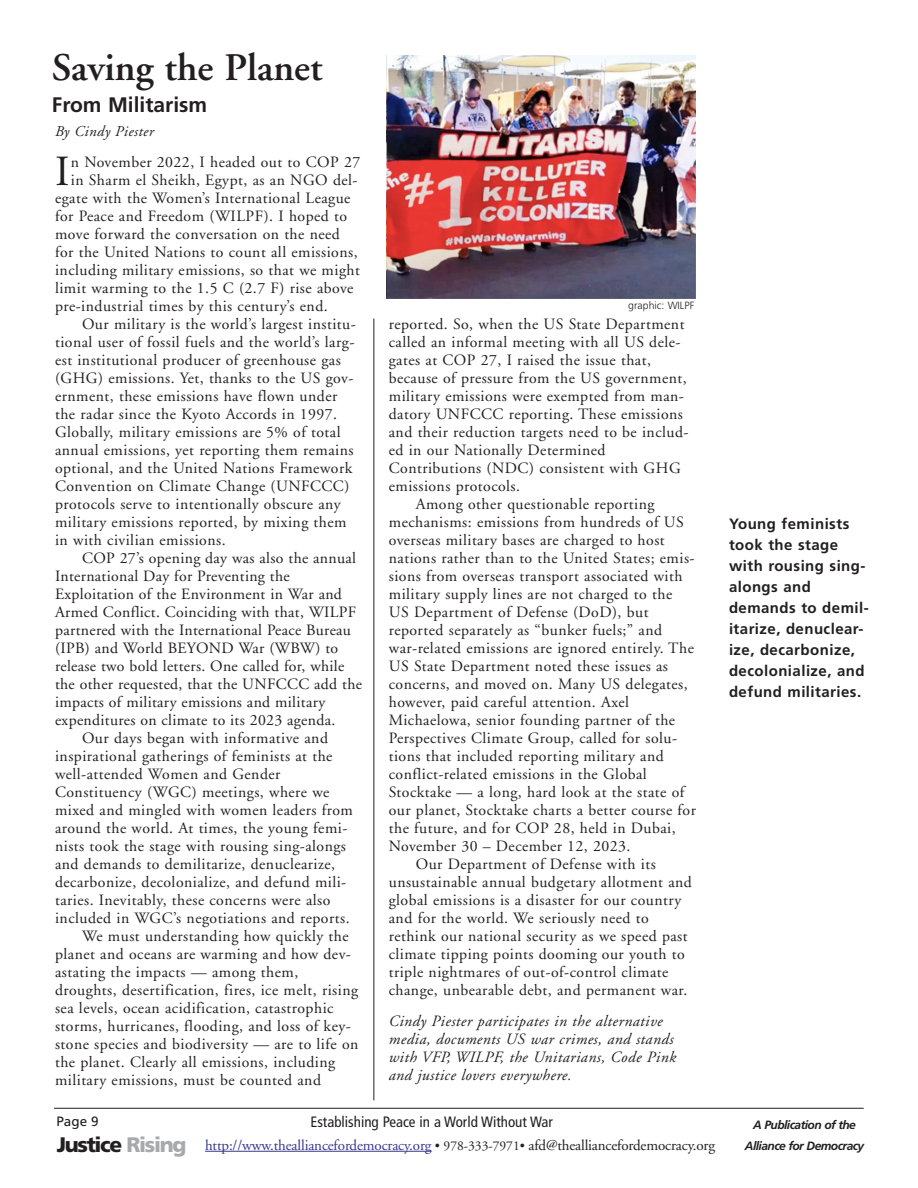
<style>
.page{position:relative;width:918px;height:1188px;background:#fff}
.page>*{position:absolute;margin:0;border:0;box-sizing:border-box;transform-origin:0 0}
.Drop_Cap{font:42.9px "Adobe Garamond";color:#231f20}
.Headline{font:600 39px "Adobe Garamond";color:#231f20}
.Small_Headline{font:700 21px "Frutiger LT Std";color:#231f20}
.t1{font:900 21px "Frutiger LT Std";letter-spacing:-.065em;color:#231f20}
.body_text{font:15.75px/18px "Adobe Garamond";letter-spacing:.03em;color:#231f20}
.Drop_Cap-2{font:15.75px "Adobe Garamond";letter-spacing:.03em;color:#231f20}
.Author_Bio{font:italic 15.75px/18px "Adobe Garamond";letter-spacing:.03em;color:#231f20}
.Sidebar_Quotes{font:700 15px/21px "Frutiger LT Std";letter-spacing:.03em;color:#231f20}
.t2{font:15px "Adobe Garamond";letter-spacing:-.01em;color:#38378d}
.t3{font:condensed 15px "Frutiger LT Std";color:#231f20}
.Author{font:italic 15px "Adobe Garamond";letter-spacing:.03em;color:#231f20}
.t4{font:13.5px "Frutiger LT Std";color:#231f20}
.t5{font:italic 700 12px "Frutiger LT Std";letter-spacing:-.045em;color:#231f20}
.Photo_credit{font:300 10.5px "Frutiger LT Std";color:#231f20}
.s1{color:#a8a9ad}
.s2{font-size:13.5px;color:#231f20}
.s3{color:#231f20}
</style>
<div class="page">
<hr style="left:54px;top:1108px;width:810px;height:1px;background:#231f20">
<hr style="left:205px;top:1151px;width:226px;height:1px;background:#38378d">
<img style="left:386px;top:55px;width:309px;height:243px">
<hr style="left:374px;top:319px;width:1px;height:781px;background:#231f20">
<p class="Headline" style="left:52px;top:47px;width:272px">Saving the Planet</p>
<p class="Small_Headline" style="left:52px;top:92px;width:157px">From Militarism</p>
<p class="Author" style="left:55px;top:123px;width:100px">By Cindy Piester</p>
<p class="Drop_Cap" style="left:55px;top:149px;width:16px">I</p>
<p class="Drop_Cap-2" style="left:71px;top:154px;width:291px">n November 2022, I headed out to COP 27</p>
<p class="Drop_Cap-2" style="left:71px;top:172px;width:288px">in Sharm el Sheikh, Egypt, as an NGO del-</p>
<p class="Drop_Cap-2" style="left:55px;top:190px;width:297px">egate with the Women’s International League</p>
<p class="Drop_Cap-2" style="left:55px;top:208px;width:294px">for Peace and Freedom (WILPF). I hoped to</p>
<p class="Drop_Cap-2" style="left:55px;top:226px;width:286px">move forward the conversation on the need</p>
<p class="Drop_Cap-2" style="left:55px;top:244px;width:304px">for the United Nations to count all emissions,</p>
<p class="Drop_Cap-2" style="left:55px;top:262px;width:306px">including military emissions, so that we might</p>
<p class="Drop_Cap-2" style="left:55px;top:280px;width:300px">limit warming to the 1.5 C (2.7 F) rise above</p>
<p class="Drop_Cap-2" style="left:55px;top:298px;width:274px">pre-industrial times by this century’s end.</p>
<p class="body_text" style="left:55px;top:316px;width:302px;text-indent:27px">Our military is the world’s largest institu&shy;tional user of fossil fuels and the world’s larg&shy;est institutional producer of greenhouse gas (GHG) emissions. Yet, thanks to the US gov&shy;ernment, these emissions have flown under the radar since the Kyoto Accords in 1997.<br>Globally, military emissions are 5% of total annual emissions, yet reporting them remains optional, and the United Nations Framework Convention on Climate Change (UNFCCC) protocols serve to intentionally obscure any military emissions reported, by mixing them in with civilian emissions.</p>
<p class="body_text" style="left:55px;top:550px;width:309px;text-indent:27px">COP 27’s opening day was also the annual International Day for Preventing the Exploitation of the Environment in War and Armed Conflict. Coinciding with that, WILPF partnered with the International Peace Bureau (IPB) and World BEYOND War (WBW) to release two bold letters. One called for, while the other requested, that the UNFCCC add the impacts of military emissions and military expenditures on climate to its 2023 agenda.</p>
<p class="body_text" style="left:55px;top:730px;width:299px;text-indent:27px">Our days began with informative and inspirational gatherings of feminists at the well-attended Women and Gender Constituency (WGC) meetings, where we mixed and mingled with women leaders from around the world. At times, the young femi&shy;nists took the stage with rousing sing-alongs and demands to demilitarize, denuclearize, decarbonize, decolonialize, and defund mili&shy;taries. Inevitably, these concerns were also included in WGC’s negotiations and reports.</p>
<p class="body_text" style="left:55px;top:928px;width:305px;text-indent:27px">We must understanding how quickly the planet and oceans are warming and how dev&shy;astating the impacts — among them, droughts, desertification, fires, ice melt, rising sea levels, ocean acidification, catastrophic storms, hurricanes, flooding, and loss of key&shy;stone species and biodiversity — are to life on the planet. Clearly all emissions, including military emissions, must be counted and</p>
<p class="Photo_credit" style="left:628px;top:299px;width:68px">graphic: WILPF</p>
<p class="body_text" style="left:389px;top:315px;width:301px">reported. So, when the US State Department called an informal meeting with all US dele&shy;gates at COP 27, I raised the issue that, because of pressure from the US government, military emissions were exempted from man&shy;datory UNFCCC reporting. These emissions and their reduction targets need to be includ&shy;ed in our Nationally Determined Contributions (NDC) consistent with GHG emissions protocols.</p>
<p class="body_text" style="left:389px;top:495px;width:309px;text-indent:27px">Among other questionable reporting mechanisms: emissions from hundreds of US overseas military bases are charged to host nations rather than to the United States; emis&shy;sions from overseas transport associated with military supply lines are not charged to the US Department of Defense (DoD), but reported separately as “bunker fuels;” and war-related emissions are ignored entirely. The US State Department noted these issues as concerns, and moved on. Many US delegates, however, paid careful attention. Axel Michaelowa, senior founding partner of the Perspectives Climate Group, called for solu&shy;tions that included reporting military and conflict-related emissions in the Global Stocktake — a long, hard look at the state of our planet, Stocktake charts a better course for the future, and for COP 28, held in Dubai, November 30 – December 12, 2023.</p>
<p class="body_text" style="left:389px;top:855px;width:305px;text-indent:27px">Our Department of Defense with its unsustainable annual budgetary allotment and global emissions is a disaster for our country and for the world. We seriously need to rethink our national security as we speed past climate tipping points dooming our youth to triple nightmares of out-of-control climate change, unbearable debt, and permanent war.</p>
<p class="Author_Bio" style="left:389px;top:1013px;width:289px">Cindy Piester participates in the alternative media, documents US war crimes, and stands with VFP, WILPF, the Unitarians, Code Pink and justice lovers everywhere.</p>
<p class="Sidebar_Quotes" style="left:729px;top:514px;width:141px">Young feminists took the stage with rousing sing&shy;alongs and demands to demil&shy;itarize, denuclear&shy;ize, decarbonize, decolonialize, and defund militaries.</p>
<p class="t4" style="left:56px;top:1113px;width:44px">Page 9</p>
<h3 class="t1" style="left:57px;top:1132px;width:131px">Justice <span class="s1">Rising</span></h3>
<p class="t3" style="left:310px;top:1113px;width:244px">Establishing Peace in a World Without War</p>
<p class="t5" style="left:753px;top:1118px;width:104px">A Publication of the</p>
<p class="t2" style="left:205px;top:1137px;width:512px">http://www.thealliancefordemocracy.org <span class="s2">• 978-333-7971•</span> <span class="s3">afd@thealliancefordemocracy.org</span></p>
<p class="t5" style="left:745px;top:1139px;width:121px">Alliance for Democracy</p>
</div>
